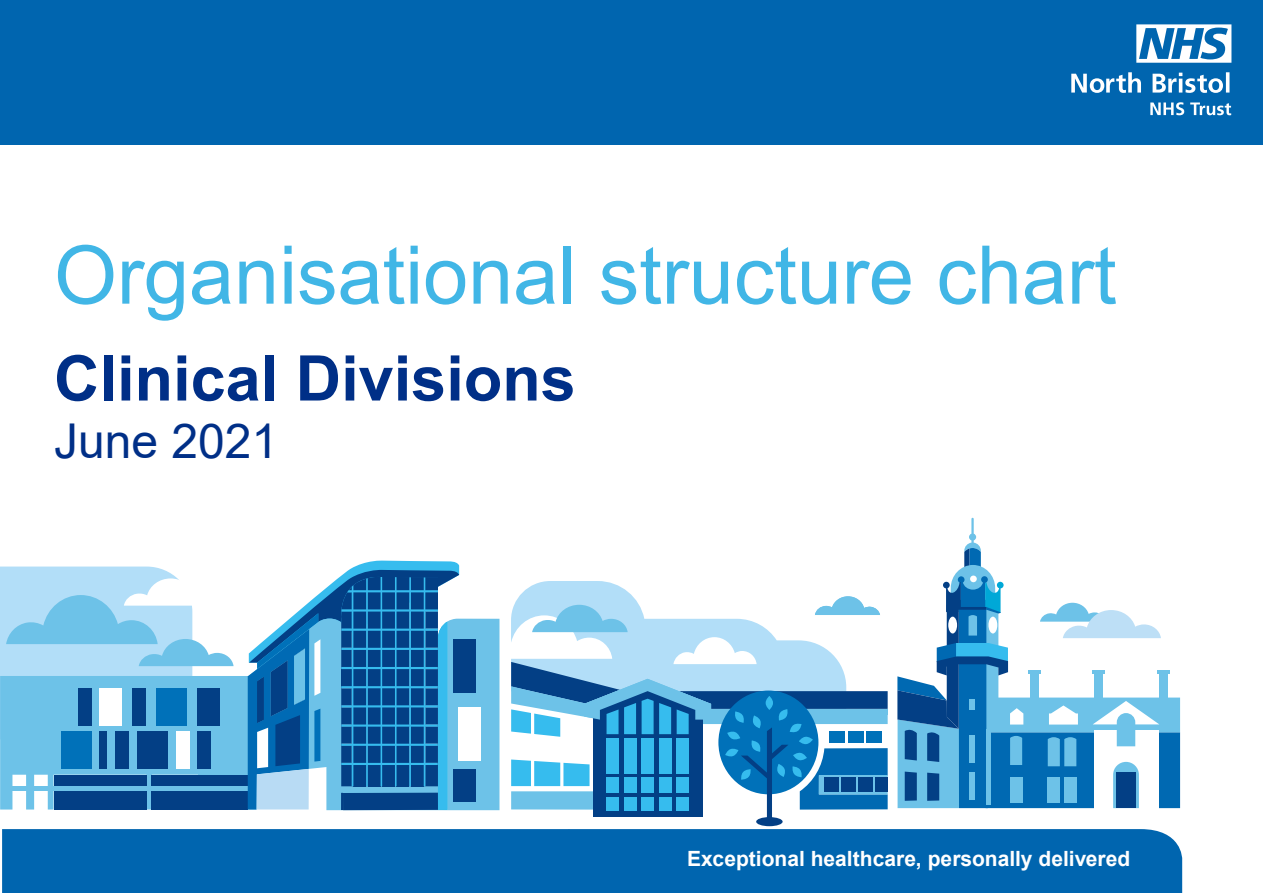
<style>
.page{position:relative;width:1263px;height:893px;background:#fff}
.page>*{position:absolute;margin:0;border:0;box-sizing:border-box;transform-origin:0 0}
.t1{font:81px "Arial";color:#41b6e6}
.t2{font:700 63px "Arial";color:#002f87}
.t3{font:48px "Arial";color:#002f87}
.t4{font:700 21px "Arial";color:#fff}
</style>
<div class="page">
<div style="left:2px;top:829px;width:1180px;height:64px;background:#0065af"></div>
<svg style="left:0;top:676px;width:248px;height:133px;background:#7cc7ea"></svg>
<div style="left:151px;top:775px;width:97px;height:34px;background:#033f85"></div>
<div style="left:54px;top:775px;width:92px;height:34px;background:#033f85"></div>
<div style="left:137px;top:732px;width:31px;height:37px;background:#033f85"></div>
<div style="left:61px;top:732px;width:31px;height:37px;background:#0071b9"></div>
<div style="left:115px;top:732px;width:14px;height:37px;background:#033f85"></div>
<div style="left:176px;top:732px;width:13px;height:37px;background:#fff"></div>
<div style="left:197px;top:732px;width:14px;height:37px;background:#033f85"></div>
<div style="left:99px;top:732px;width:8px;height:37px;background:#033f85"></div>
<hr style="left:5px;top:787px;width:243px;height:4px;background:#6dc2e8">
<svg style="left:0;top:567px;width:234px;height:172px"></svg>
<div style="left:756px;top:817px;width:27px;height:9px;background:#033f85;border-radius:50%"></div>
<svg style="left:511px;top:581px;width:377px;height:242px"></svg>
<svg style="left:248px;top:560px;width:251px;height:250px"></svg>
<svg style="left:897px;top:518px;width:283px;height:290px"></svg>
<div style="left:0;top:0;width:1263px;height:145px;background:#0065af"></div>
<svg style="left:1150px;top:102px;width:81px;height:13px"></svg>
<svg style="left:1071px;top:72px;width:158px;height:21px"></svg>
<svg style="left:1136px;top:24px;width:95px;height:39px"></svg>
<h1 class="t1" style="left:54px;top:219px;width:1064px">Organisational structure chart</h1>
<h2 class="t2" style="left:54px;top:334px;width:523px">Clinical Divisions</h2>
<h3 class="t3" style="left:54px;top:408px;width:226px">June 2021</h3>
<p class="t4" style="left:687px;top:844px;width:445px">Exceptional healthcare, personally delivered</p>
</div>
